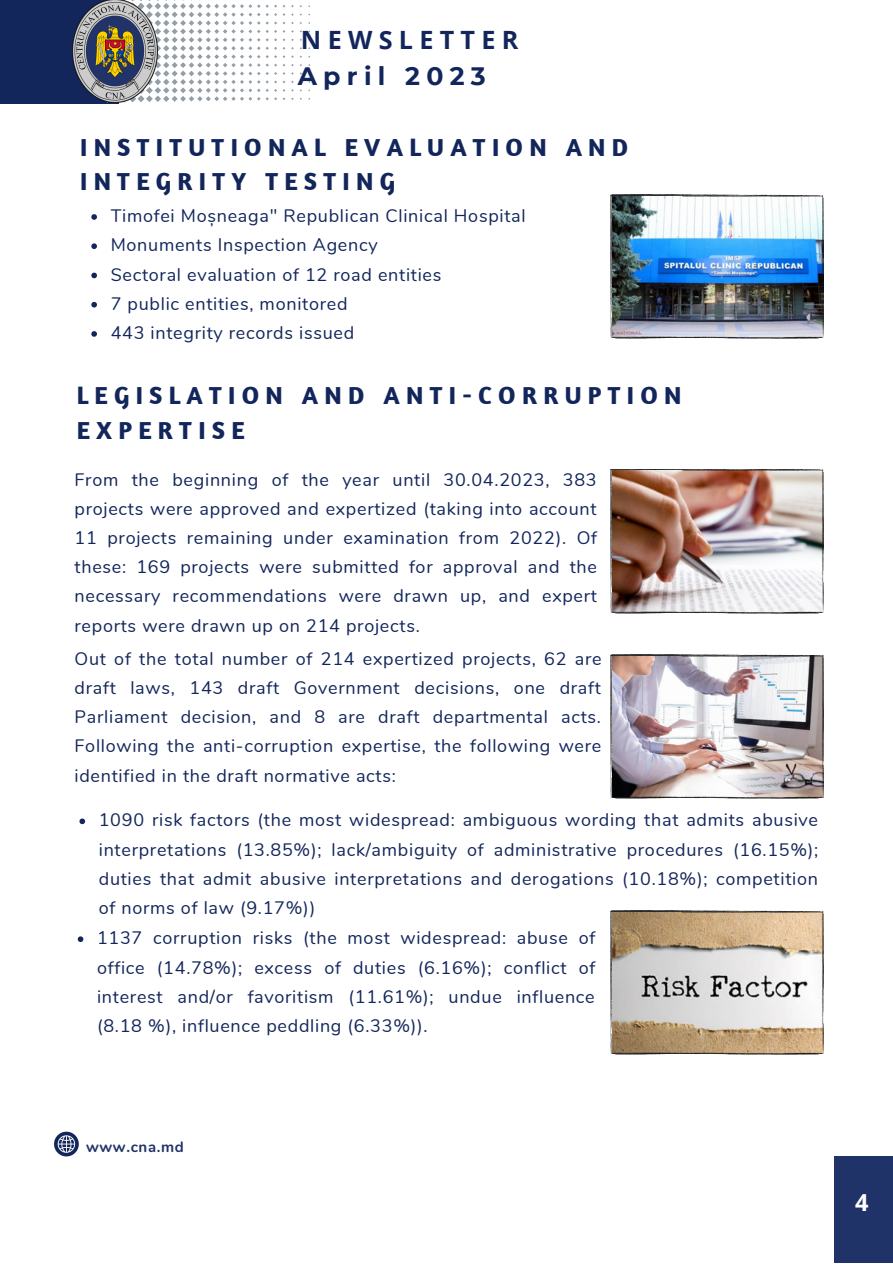
<style>
.page{position:relative;width:893px;height:1264px;background:#fff}
.page>*{position:absolute;margin:0;border:0;box-sizing:border-box;transform-origin:0 0}
.t1{font:700 25.2px "Amaranth";letter-spacing:.25em;color:#13265b}
.t2{font:700 25.2px "Open Sans";letter-spacing:.25em;color:#13265b}
.t3{font:700 25.2px "Montserrat";letter-spacing:.25em;color:#13265b}
.t4{font:700 23.4px "Open Sans";color:#fff}
.t5{font:18px/29.2px "Nunito";letter-spacing:.04em;color:#13265b;text-align:justify}
.t6{font:700 15px "Nunito";letter-spacing:.04em;color:#203369}
</style>
<div class="page">
<div style="left:0;top:0;width:118px;height:103px;background:#13265b"></div>
<svg style="left:106px;top:0;width:204px;height:103px"></svg>
<img style="left:72px;top:0;width:85px;height:102px">
<div style="left:833px;top:1156px;width:59px;height:106px;background:#203369"></div>
<svg style="left:54px;top:1131px;width:25px;height:25px"></svg>
<img style="left:610px;top:195px;width:213px;height:143px">
<img style="left:610px;top:469px;width:213px;height:144px">
<svg style="left:91px;top:214px;width:6px;height:6px"></svg>
<svg style="left:91px;top:243px;width:6px;height:6px"></svg>
<svg style="left:91px;top:273px;width:6px;height:5px"></svg>
<svg style="left:91px;top:302px;width:6px;height:5px"></svg>
<svg style="left:91px;top:331px;width:6px;height:6px"></svg>
<svg style="left:79px;top:818px;width:6px;height:6px"></svg>
<img style="left:610px;top:910px;width:213px;height:144px">
<svg style="left:78px;top:936px;width:5px;height:6px"></svg>
<img style="left:610px;top:654px;width:213px;height:144px">
<p class="t2" style="left:301px;top:22px;width:219px">NEWSLETTER</p>
<p class="t3" style="left:298px;top:60px;width:190px">April 2023</p>
<p class="t1" style="left:80px;top:131px;width:549px">INSTITUTIONAL EVALUATION AND</p>
<p class="t1" style="left:80px;top:166px;width:316px">INTEGRITY TESTING</p>
<p class="t5" style="left:111px;top:201px;width:416px">Timofei Moșneaga" Republican Clinical Hospital</p>
<p class="t5" style="left:111px;top:231px;width:268px">Monuments Inspection Agency</p>
<p class="t5" style="left:111px;top:260px;width:332px">Sectoral evaluation of 12 road entities</p>
<p class="t5" style="left:111px;top:289px;width:238px">7 public entities, monitored</p>
<p class="t5" style="left:111px;top:318px;width:245px">443 integrity records issued</p>
<p class="t1" style="left:77px;top:379px;width:606px">LEGISLATION AND ANTI-CORRUPTION</p>
<p class="t1" style="left:77px;top:414px;width:169px">EXPERTISE</p>
<p class="t5" style="left:75px;top:465px;width:524px">From the beginning of the year until 30.04.2023, 383 projects were approved and expertized (taking into account 11 projects remaining under examination from 2022). Of these: 169 projects were submitted for approval and the necessary recommendations were drawn up, and expert reports were drawn up on 214 projects.</p>
<p class="t5" style="left:75px;top:644px;width:528px">Out of the total number of 214 expertized projects, 62 are draft laws, 143 draft Government decisions, one draft Parliament decision, and 8 are draft departmental acts.<br>Following the anti-corruption expertise, the following were identified in the draft normative acts:</p>
<p class="t5" style="left:99px;top:805px;width:721px">1090 risk factors (the most widespread: ambiguous wording that admits abusive interpretations (13.85%); lack/ambiguity of administrative procedures (16.15%); duties that admit abusive interpretations and derogations (10.18%); competition of norms of law (9.17%))</p>
<p class="t5" style="left:97px;top:923px;width:500px">1137 corruption risks (the most widespread: abuse of office (14.78%); excess of duties (6.16%); conflict of interest and/or favoritism (11.61%); undue influence (8.18 %), influence peddling (6.33%)).</p>
<p class="t6" style="left:86px;top:1136px;width:99px">www.cna.md</p>
<p class="t4" style="left:855px;top:1186px;width:15px">4</p>
</div>
